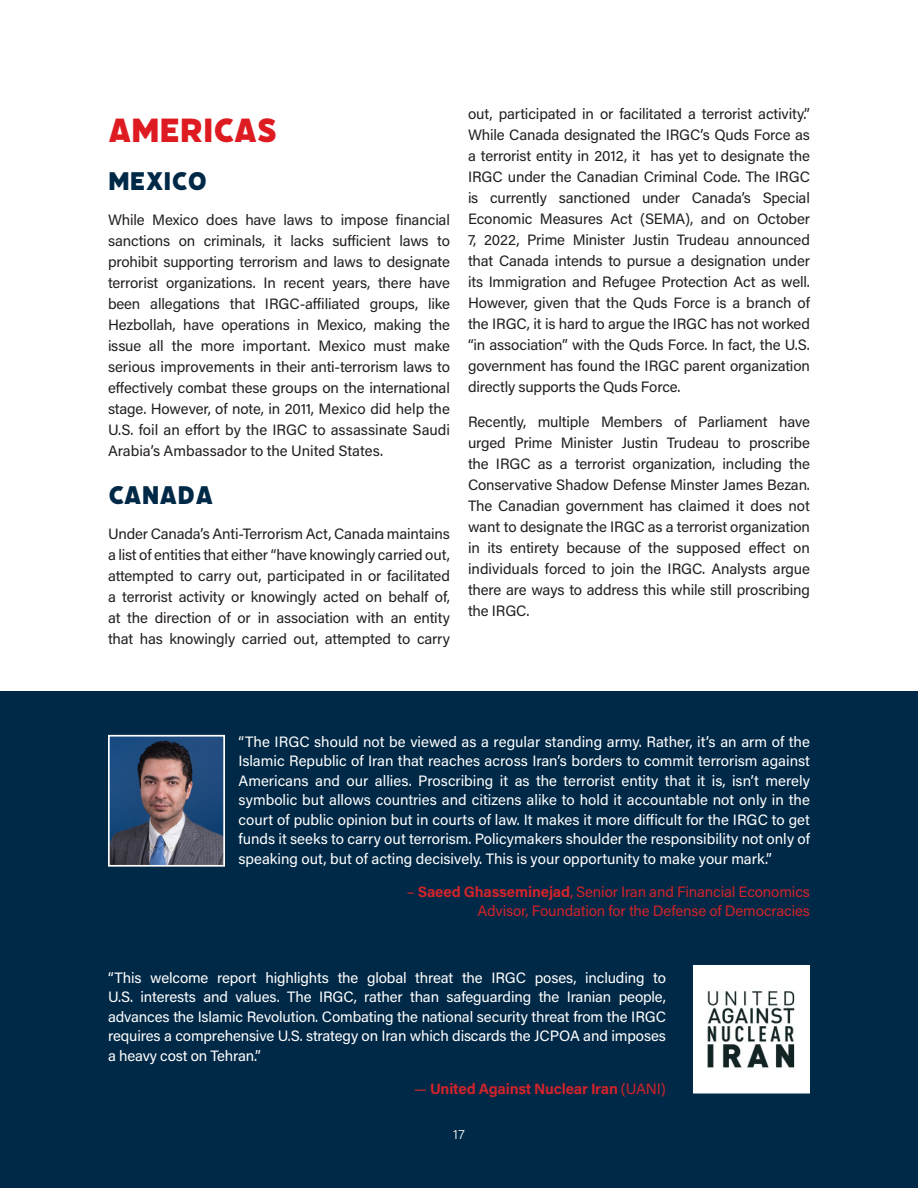
<style>
.page{position:relative;width:918px;height:1188px;background:#fff}
.page>*{position:absolute;margin:0;border:0;box-sizing:border-box;transform-origin:0 0}
.Body_Copy{font:37.5px "Filicudi Solid";color:#de1b21}
.t1{font:28.5px "Filicudi Solid";color:#002947}
.Body_Copy-2{font:15px/21px "Acumin Pro";letter-spacing:-.01em;color:#231f20;text-align:justify}
.Body_Copy-3{font:15px/19.5px "Acumin Pro";letter-spacing:-.005em;color:#fff;text-align:justify}
.Body_Copy-4{font:15px/19.5px "Acumin Pro";letter-spacing:-.01em;color:#d1232a;text-align:right}
.Body_Copy-5{font:700 15px "Acumin Pro";letter-spacing:-.01em;color:#d1232a}
.t2{font:300 13.5px "Acumin Pro";color:#fff}
.s1{font-weight:700}
.s2{font-weight:400}
</style>
<div class="page">
<div style="left:0;top:691px;width:918px;height:497px;background:#002947"></div>
<img style="left:111px;top:738px;width:111px;height:126px">
<div style="left:108px;top:735px;width:117px;height:132px;border:2px solid #fff"></div>
<img style="left:696px;top:968px;width:111px;height:123px">
<div style="left:693px;top:965px;width:117px;height:129px;border:2px solid #fff"></div>
<p class="Body_Copy" style="left:108px;top:108px;width:72px">AMERICAS</p>
<p class="t1" style="left:108px;top:164px;width:71px">MEXICO</p>
<p class="Body_Copy-2" style="left:108px;top:209px;width:344px">While Mexico does have laws to impose financial sanctions on criminals, it lacks sufficient laws to prohibit supporting terrorism and laws to designate terrorist organizations. In recent years, there have been allegations that IRGC-affiliated groups, like Hezbollah, have operations in Mexico, making the issue all the more important. Mexico must make serious improvements in their anti-terrorism laws to effectively combat these groups on the international stage. However, of note, in 2011, Mexico did help the U.S. foil an effort by the IRGC to assassinate Saudi Arabia’s Ambassador to the United States.</p>
<p class="t1" style="left:108px;top:478px;width:35px">CANADA</p>
<p class="Body_Copy-2" style="left:108px;top:523px;width:344px">Under Canada’s Anti-Terrorism Act, Canada maintains a list of entities that either “have knowingly carried out, attempted to carry out, participated in or facilitated a terrorist activity or knowingly acted on behalf of, at the direction of or in association with an entity that has knowingly carried out, attempted to carry</p>
<p class="Body_Copy-2" style="left:468px;top:103px;width:344px">out, participated in or facilitated a terrorist activity.” While Canada designated the IRGC’s Quds Force as a terrorist entity in 2012, it has yet to designate the IRGC under the Canadian Criminal Code. The IRGC is currently sanctioned under Canada’s Special Economic Measures Act (SEMA), and on October 7, 2022, Prime Minister Justin Trudeau announced that Canada intends to pursue a designation under its Immigration and Refugee Protection Act as well.<br>However, given that the Quds Force is a branch of the IRGC, it is hard to argue the IRGC has not worked “in association” with the Quds Force. In fact, the U.S. government has found the IRGC parent organization directly supports the Quds Force.</p>
<p class="Body_Copy-2" style="left:468px;top:410px;width:344px">Recently, multiple Members of Parliament have urged Prime Minister Justin Trudeau to proscribe the IRGC as a terrorist organization, including the Conservative Shadow Defense Minster James Bezan.<br>The Canadian government has claimed it does not want to designate the IRGC as a terrorist organization in its entirety because of the supposed effect on individuals forced to join the IRGC. Analysts argue there are ways to address this while still proscribing the IRGC.</p>
<p class="Body_Copy-3" style="left:239px;top:731px;width:573px">“The IRGC should not be viewed as a regular standing army. Rather, it’s an arm of the Islamic Republic of Iran that reaches across Iran’s borders to commit terrorism against Americans and our allies. Proscribing it as the terrorist entity that it is, isn’t merely symbolic but allows countries and citizens alike to hold it accountable not only in the court of public opinion but in courts of law. It makes it more difficult for the IRGC to get funds it seeks to carry out terrorism. Policymakers shoulder the responsibility not only of speaking out, but of acting decisively. This is your opportunity to make your mark.”</p>
<p class="Body_Copy-4" style="left:407px;top:881px;width:405px">– <span class="s1">Saeed Ghasseminejad</span>, Senior Iran and Financial Economics<br>Advisor, Foundation for the Defense of Democracies</p>
<p class="Body_Copy-3" style="left:108px;top:967px;width:560px">“This welcome report highlights the global threat the IRGC poses, including to U.S. interests and values. The IRGC, rather than safeguarding the Iranian people, advances the Islamic Revolution. Combating the national security threat from the IRGC requires a comprehensive U.S. strategy on Iran which discards the JCPOA and imposes a heavy cost on Tehran.”</p>
<p class="Body_Copy-5" style="left:414px;top:1078px;width:253px"><span class="s2">—</span> United Against Nuclear Iran <span class="s2">(UANI)</span></p>
<p class="t2" style="left:453px;top:1125px;width:13px">17</p>
</div>
